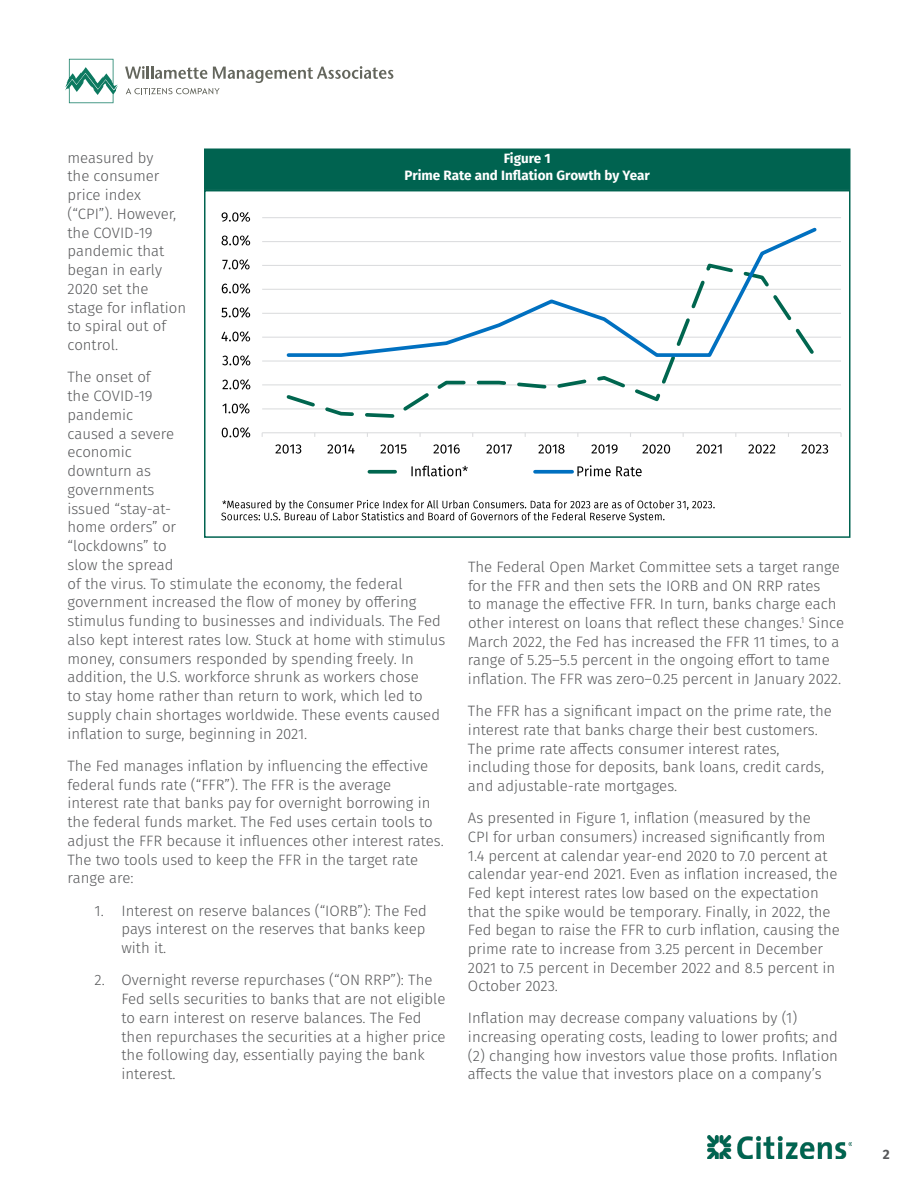
<style>
.page{position:relative;width:918px;height:1188px;background:#fff}
.page>*{position:absolute;margin:0;border:0;box-sizing:border-box;transform-origin:0 0}
.Copy{font:300 15px/18.8px "Fira Sans";color:#57585a}
.Footnote{font:700 13.5px "Fira Sans";color:#fff}
.t1{font:700 13.5px "Fira Sans";color:#57585a}
</style>
<div class="page">
<img style="left:707px;top:1136px;width:144px;height:23px">
<svg style="left:125px;top:66px;width:268px;height:28px"></svg>
<svg style="left:65px;top:59px;width:53px;height:44px"></svg>
<hr style="left:262px;top:408px;width:579px;height:1px;background:#dcdddf">
<hr style="left:262px;top:384px;width:579px;height:1px;background:#dcdddf">
<hr style="left:262px;top:360px;width:579px;height:2px;background:#dcdddf">
<hr style="left:262px;top:337px;width:579px;height:1px;background:#dcdddf">
<hr style="left:262px;top:313px;width:579px;height:1px;background:#dcdddf">
<hr style="left:262px;top:289px;width:579px;height:1px;background:#dcdddf">
<hr style="left:262px;top:265px;width:579px;height:1px;background:#dcdddf">
<hr style="left:262px;top:241px;width:579px;height:1px;background:#dcdddf">
<hr style="left:262px;top:217px;width:579px;height:1px;background:#dcdddf">
<hr style="left:262px;top:432px;width:579px;height:1px;background:#dcdddf">
<svg style="left:284px;top:336px;width:536px;height:82px"></svg>
<svg style="left:285px;top:227px;width:535px;height:132px"></svg>
<img style="left:221px;top:427px;width:30px;height:11px">
<img style="left:223px;top:403px;width:27px;height:11px">
<img style="left:222px;top:379px;width:29px;height:11px">
<img style="left:222px;top:355px;width:29px;height:11px">
<img style="left:222px;top:331px;width:29px;height:11px">
<img style="left:222px;top:307px;width:29px;height:11px">
<img style="left:222px;top:283px;width:29px;height:11px">
<img style="left:223px;top:259px;width:27px;height:11px">
<img style="left:221px;top:235px;width:30px;height:11px">
<img style="left:222px;top:212px;width:29px;height:10px">
<img style="left:275px;top:444px;width:27px;height:10px">
<img style="left:328px;top:444px;width:27px;height:10px">
<img style="left:381px;top:444px;width:26px;height:10px">
<img style="left:433px;top:444px;width:27px;height:10px">
<img style="left:486px;top:444px;width:26px;height:10px">
<img style="left:538px;top:444px;width:27px;height:10px">
<img style="left:591px;top:444px;width:27px;height:10px">
<img style="left:643px;top:444px;width:28px;height:10px">
<img style="left:696px;top:444px;width:26px;height:10px">
<img style="left:749px;top:444px;width:27px;height:10px">
<img style="left:801px;top:444px;width:28px;height:10px">
<svg style="left:369px;top:470px;width:28px;height:4px"></svg>
<img style="left:411px;top:465px;width:57px;height:12px">
<svg style="left:535px;top:470px;width:37px;height:4px"></svg>
<img style="left:577px;top:465px;width:65px;height:12px">
<img style="left:225px;top:499px;width:490px;height:12px">
<svg style="left:221px;top:500px;width:4px;height:20px"></svg>
<img style="left:222px;top:511px;width:443px;height:11px">
<div style="left:204px;top:190px;width:646px;height:348px;border:2px solid #006350"></div>
<div style="left:205px;top:149px;width:645px;height:40px;background:#006350"></div>
<div style="left:204px;top:148px;width:646px;height:42px;border:2px solid #006350"></div>
<p class="Copy" style="left:68px;top:148px;width:120px">measured by<br>the consumer price index (“CPI”). However, the COVID-19 pandemic that began in early<br>2020 set the stage for inflation to spiral out of control.</p>
<p class="Copy" style="left:68px;top:368px;width:379px">The onset of<br>the COVID-19<br>pandemic<br>caused a severe<br>economic<br>downturn as<br>governments<br>issued “stay-at-<br>home orders” or<br>“lockdowns” to<br>slow the spread<br>of the virus. To stimulate the economy, the federal government increased the flow of money by offering stimulus funding to businesses and individuals. The Fed also kept interest rates low. Stuck at home with stimulus money, consumers responded by spending freely. In addition, the U.S. workforce shrunk as workers chose<br>to stay home rather than return to work, which led to supply chain shortages worldwide. These events caused inflation to surge, beginning in 2021.</p>
<p class="Copy" style="left:68px;top:756px;width:378px">The Fed manages inflation by influencing the effective federal funds rate (“FFR”). The FFR is the average interest rate that banks pay for overnight borrowing in the federal funds market. The Fed uses certain tools to adjust the FFR because it influences other interest rates.<br>The two tools used to keep the FFR in the target rate range are:</p>
<p class="Copy" style="left:122px;top:901px;width:307px;text-align:justify;text-indent:-27px">1. Interest on reserve balances (“IORB”): The Fed pays interest on the reserves that banks keep with it.</p>
<p class="Copy" style="left:122px;top:971px;width:326px;text-indent:-27px">2. Overnight reverse repurchases (“ON RRP”): The Fed sells securities to banks that are not eligible to earn interest on reserve balances. The Fed then repurchases the securities at a higher price the following day, essentially paying the bank interest.</p>
<p class="Footnote" style="left:504px;top:147px;width:49px">Figure 1</p>
<p class="Footnote" style="left:405px;top:164px;width:247px">Prime Rate and Inflation Growth by Year</p>
<p class="Copy" style="left:468px;top:557px;width:378px">The Federal Open Market Committee sets a target range for the FFR and then sets the IORB and ON RRP rates<br>to manage the effective FFR. In turn, banks charge each other interest on loans that reflect these changes.<sup>1</sup> Since March 2022, the Fed has increased the FFR 11 times, to a range of 5.25–5.5 percent in the ongoing effort to tame inflation. The FFR was zero–0.25 percent in January 2022.</p>
<p class="Copy" style="left:468px;top:702px;width:365px">The FFR has a significant impact on the prime rate, the interest rate that banks charge their best customers.<br>The prime rate affects consumer interest rates, including those for deposits, bank loans, credit cards, and adjustable-rate mortgages.</p>
<p class="Copy" style="left:468px;top:808px;width:373px">As presented in Figure 1, inflation (measured by the<br>CPI for urban consumers) increased significantly from 1.4 percent at calendar year-end 2020 to 7.0 percent at calendar year-end 2021. Even as inflation increased, the Fed kept interest rates low based on the expectation that the spike would be temporary. Finally, in 2022, the Fed began to raise the FFR to curb inflation, causing the prime rate to increase from 3.25 percent in December 2021 to 7.5 percent in December 2022 and 8.5 percent in October 2023.</p>
<p class="Copy" style="left:468px;top:1009px;width:371px">Inflation may decrease company valuations by (1) increasing operating costs, leading to lower profits; and (2) changing how investors value those profits. Inflation affects the value that investors place on a company’s</p>
<p class="t1" style="left:883px;top:1143px;width:8px">2</p>
</div>
